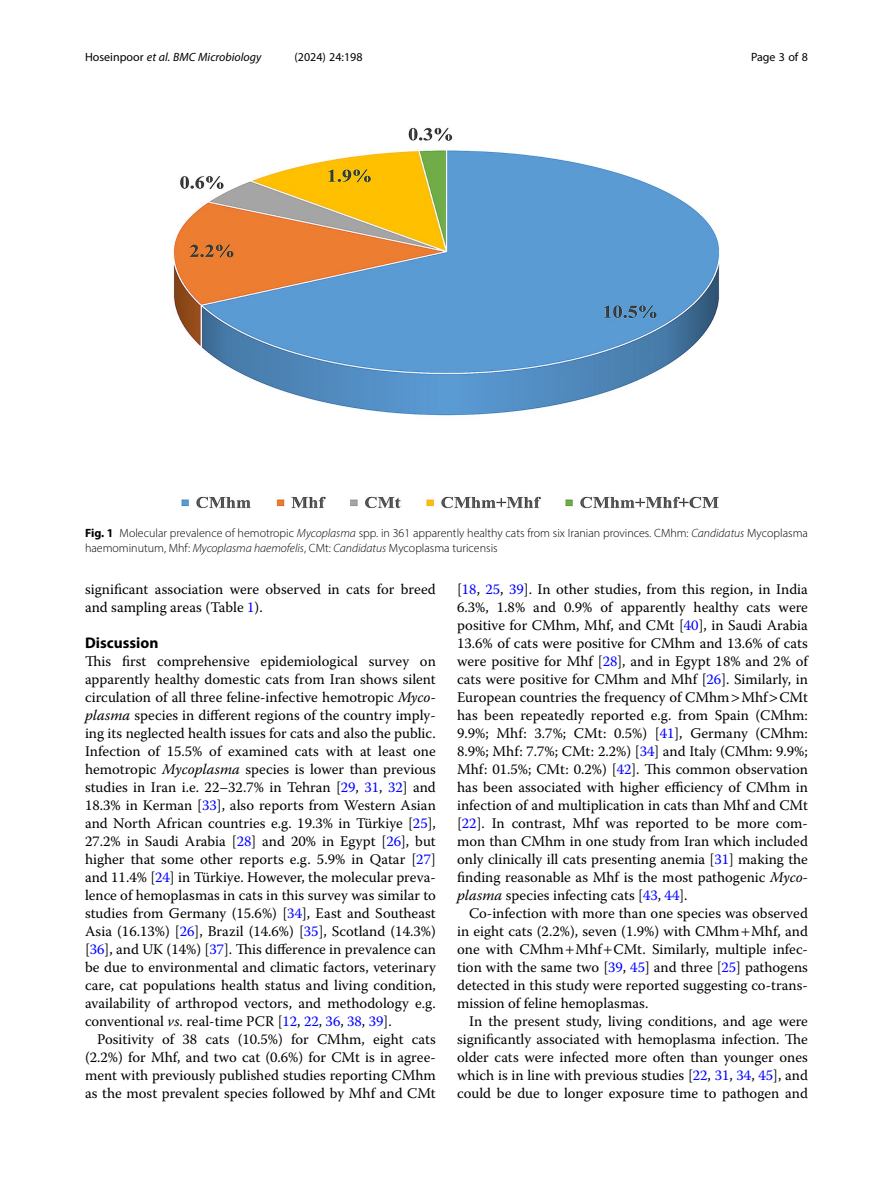
<style>
.page{position:relative;width:893px;height:1191px;background:#fff}
.page>*{position:absolute;margin:0;border:0;box-sizing:border-box;transform-origin:0 0}
.Head_1{font:700 15.45px "Myriad Pro";color:#000}
.Body_Text_Indent{font:14.7px/18px "Warnock Pro";color:#000;text-align:justify}
.Body_Text{font:14.7px/18px "Warnock Pro";color:#000}
.Figure_Caption{font:300 12px/15px "Myriad Pro";color:#000}
.t1{font:italic 12px "Myriad Pro";color:#000}
.t2{font:12px "Myriad Pro";color:#000}
.s1{font-style:normal}
.s2{font-weight:700}
.s3{font-style:italic}
.s4{color:#00f}
</style>
<div class="page">
<img style="left:173px;top:127px;width:547px;height:382px">
<p class="t1" style="left:85px;top:50px;width:178px"><span class="s1">Hoseinpoor</span> et al. BMC Microbiology</p>
<p class="t2" style="left:295px;top:50px;width:70px">(2024) 24:198</p>
<p class="t2" style="left:751px;top:50px;width:58px">Page 3 of 8</p>
<p class="Figure_Caption" style="left:85px;top:525px;width:724px"><span class="s2">Fig. 1</span> Molecular prevalence of hemotropic <span class="s3">Mycoplasma</span> spp. in 361 apparently healthy cats from six Iranian provinces. CMhm: <span class="s3">Candidatus</span> Mycoplasma haemominutum, Mhf: <span class="s3">Mycoplasma haemofelis</span>, CMt: <span class="s3">Candidatus</span> Mycoplasma turicensis</p>
<p class="Body_Text" style="left:85px;top:580px;width:352px">significant association were observed in cats for breed and sampling areas (Table <span class="s4">1</span>).</p>
<p class="Head_1" style="left:85px;top:633px;width:75px">Discussion</p>
<p class="Body_Text" style="left:85px;top:652px;width:352px;text-align:justify">This first comprehensive epidemiological survey on apparently healthy domestic cats from Iran shows silent circulation of all three feline-infective hemotropic <span class="s3">Myco&shy;plasma</span> species in different regions of the country imply&shy;ing its neglected health issues for cats and also the public.<br>Infection of 15.5% of examined cats with at least one hemotropic <span class="s3">Mycoplasma</span> species is lower than previous studies in Iran i.e. 22–32.7% in Tehran [<span class="s4">29</span>, <span class="s4">31</span>, <span class="s4">32</span>] and 18.3% in Kerman [<span class="s4">33</span>], also reports from Western Asian and North African countries e.g. 19.3% in Türkiye [<span class="s4">25</span>], 27.2% in Saudi Arabia [<span class="s4">28</span>] and 20% in Egypt [<span class="s4">26</span>], but higher that some other reports e.g. 5.9% in Qatar [<span class="s4">27</span>] and 11.4% [<span class="s4">24</span>] in Türkiye. However, the molecular preva&shy;lence of hemoplasmas in cats in this survey was similar to studies from Germany (15.6%) [<span class="s4">34</span>], East and Southeast Asia (16.13%) [<span class="s4">26</span>], Brazil (14.6%) [<span class="s4">35</span>], Scotland (14.3%) [<span class="s4">36</span>], and UK (14%) [<span class="s4">37</span>]. This difference in prevalence can be due to environmental and climatic factors, veterinary care, cat populations health status and living condition, availability of arthropod vectors, and methodology e.g. conventional <span class="s3">vs</span>. real-time PCR [<span class="s4">12</span>, <span class="s4">22</span>, <span class="s4">36</span>, <span class="s4">38</span>, <span class="s4">39</span>].</p>
<p class="Body_Text_Indent" style="left:85px;top:1030px;width:352px;text-indent:12px">Positivity of 38 cats (10.5%) for CMhm, eight cats (2.2%) for Mhf, and two cat (0.6%) for CMt is in agree&shy;ment with previously published studies reporting CMhm as the most prevalent species followed by Mhf and CMt</p>
<p class="Body_Text_Indent" style="left:457px;top:580px;width:352px">[<span class="s4">18</span>, <span class="s4">25</span>, <span class="s4">39</span>]. In other studies, from this region, in India 6.3%, 1.8% and 0.9% of apparently healthy cats were positive for CMhm, Mhf, and CMt [<span class="s4">40</span>], in Saudi Arabia 13.6% of cats were positive for CMhm and 13.6% of cats were positive for Mhf [<span class="s4">28</span>], and in Egypt 18% and 2% of cats were positive for CMhm and Mhf [<span class="s4">26</span>]. Similarly, in European countries the frequency of CMhm Mhf CMt has been repeatedly reported e.g. from Spain (CMhm:<br>9.9%; Mhf: 3.7%; CMt: 0.5%) [<span class="s4">41</span>], Germany (CMhm:<br>8.9%; Mhf: 7.7%; CMt: 2.2%) [<span class="s4">34</span>] and Italy (CMhm: 9.9%; Mhf: 01.5%; CMt: 0.2%) [<span class="s4">42</span>]. This common observation has been associated with higher efficiency of CMhm in infection of and multiplication in cats than Mhf and CMt [<span class="s4">22</span>]. In contrast, Mhf was reported to be more com&shy;mon than CMhm in one study from Iran which included only clinically ill cats presenting anemia [<span class="s4">31</span>] making the finding reasonable as Mhf is the most pathogenic <span class="s3">Myco&shy;plasma</span> species infecting cats [<span class="s4">43</span>, <span class="s4">44</span>].</p>
<p class="Body_Text_Indent" style="left:457px;top:904px;width:352px;text-indent:12px">Co-infection with more than one species was observed in eight cats (2.2%), seven (1.9%) with CMhm Mhf, and one with CMhm Mhf CMt. Similarly, multiple infec&shy;tion with the same two [<span class="s4">39</span>, <span class="s4">45</span>] and three [<span class="s4">25</span>] pathogens detected in this study were reported suggesting co-trans&shy;mission of feline hemoplasmas.</p>
<p class="Body_Text_Indent" style="left:457px;top:1012px;width:352px;text-indent:12px">In the present study, living conditions, and age were significantly associated with hemoplasma infection. The older cats were infected more often than younger ones which is in line with previous studies [<span class="s4">22</span>, <span class="s4">31</span>, <span class="s4">34</span>, <span class="s4">45</span>], and could be due to longer exposure time to pathogen and</p>
</div>
